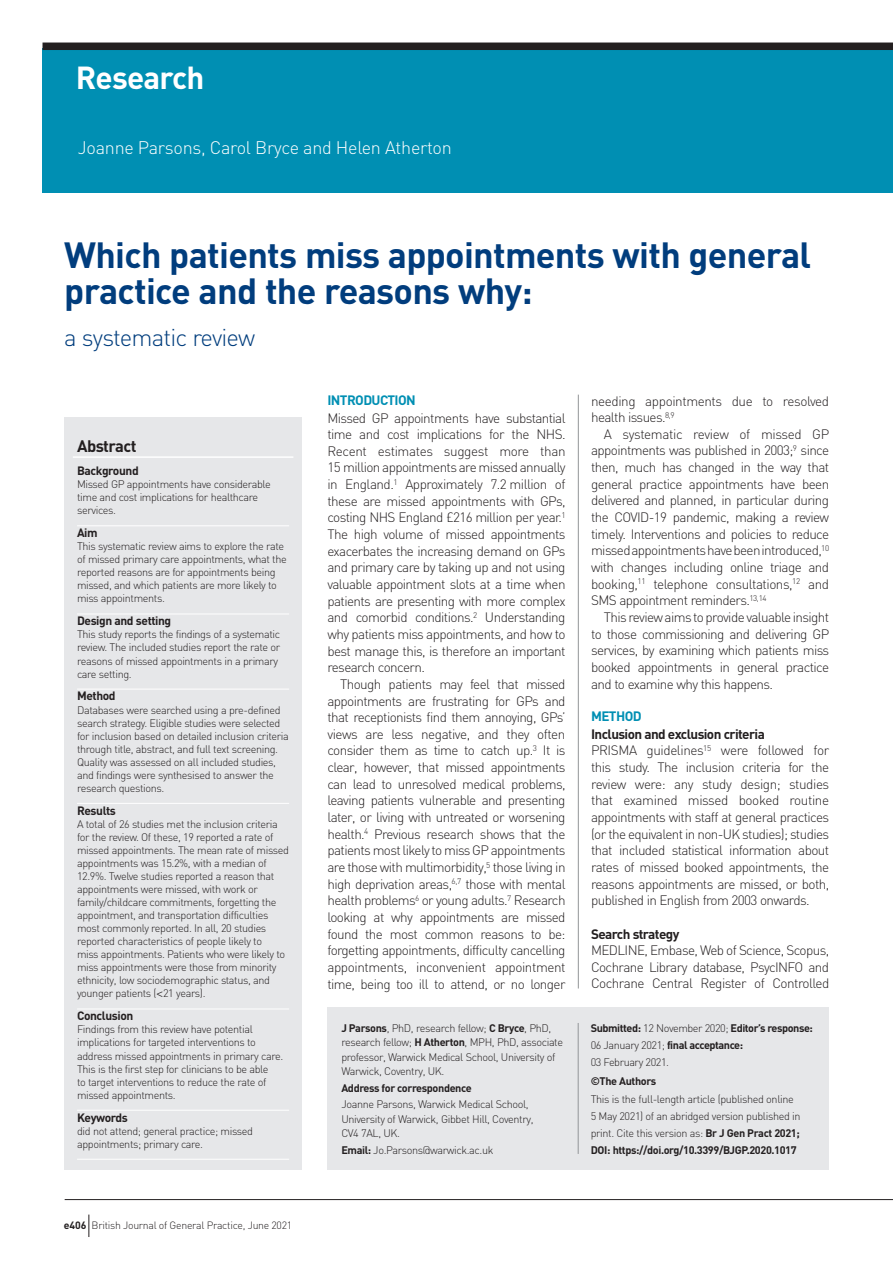
<style>
.page{position:relative;width:893px;height:1263px;background:#fff}
.page>*{position:absolute;margin:0;border:0;box-sizing:border-box;transform-origin:0 0}
.t1{font:700 36px/36px "DIN";letter-spacing:-.02em;color:#013d7d}
.t2{font:700 31.5px "DIN";letter-spacing:-.025em;color:#fff}
.t3{font:300 24px "DIN";letter-spacing:-.035em;color:#013d7d}
.t4{font:300 18px "DIN";letter-spacing:-.015em;color:#fff}
.t5{font:700 16.5px "DIN";letter-spacing:-.035em;color:#231f20}
.t6{font:300 13.5px/16.6px "DIN";letter-spacing:-.045em;color:#231f20;text-align:justify}
.t7{font:700 13.5px "DIN";letter-spacing:-.045em;color:#008fb3}
.t8{font:700 13.5px "DIN";letter-spacing:-.045em;color:#231f20}
.t9{font:700 12px "DIN";letter-spacing:-.035em;color:#231f20}
.t10{font:300 10.8px/13px "DIN";letter-spacing:-.035em;color:#231f20}
.t11{font:700 10.8px "DIN";letter-spacing:-.035em;color:#231f20}
.t12{font:300 10.5px "DIN";letter-spacing:-.025em;color:#231f20}
.s1{font-family:"Helvetica"}
.s2{font-weight:700}
</style>
<div class="page">
<div style="left:43px;top:48px;width:850px;height:144px;background:#008fb3"></div>
<div style="left:43px;top:43px;width:850px;height:7px;background:#231f20"></div>
<hr style="left:578px;top:395px;width:1px;height:593px;background:#939598">
<div style="left:64px;top:417px;width:238px;height:752px;background:#e6e7e9"></div>
<hr style="left:73px;top:456px;width:220px;height:2px;background:#fff">
<hr style="left:77px;top:525px;width:212px;height:1px;background:#fff">
<hr style="left:77px;top:614px;width:212px;height:1px;background:#fff">
<hr style="left:77px;top:689px;width:212px;height:1px;background:#fff">
<hr style="left:77px;top:803px;width:212px;height:1px;background:#fff">
<hr style="left:77px;top:1008px;width:212px;height:1px;background:#fff">
<hr style="left:77px;top:1110px;width:212px;height:1px;background:#fff">
<hr style="left:77px;top:1159px;width:212px;height:1px;background:#fff">
<div style="left:327px;top:1007px;width:502px;height:162px;background:#e6e7e9"></div>
<hr style="left:578px;top:1023px;width:1px;height:131px;background:#939598">
<svg style="left:88px;top:1214px;width:1px;height:23px"></svg>
<hr style="left:65px;top:1199px;width:828px;height:1px;background:#231f20">
<h2 class="t2" style="left:76px;top:57px;width:130px">Research</h2>
<h3 class="t4" style="left:78px;top:137px;width:376px">Joanne Parsons, Carol Bryce and Helen Atherton</h3>
<h1 class="t1" style="left:64px;top:235px;width:748px">Which patients miss appointments with general practice and the reasons why:</h1>
<h3 class="t3" style="left:64px;top:323px;width:192px">a systematic review</h3>
<p class="t5" style="left:77px;top:435px;width:61px">Abstract</p>
<p class="t9" style="left:77px;top:463px;width:63px">Background</p>
<p class="t10" style="left:77px;top:478px;width:195px">Missed GP appointments have considerable time and cost implications for healthcare services.</p>
<p class="t9" style="left:77px;top:525px;width:22px">Aim</p>
<p class="t10" style="left:77px;top:540px;width:211px">This systematic review aims to explore the rate of missed primary care appointments, what the reported reasons are for appointments being missed, and which patients are more likely to miss appointments.</p>
<p class="t9" style="left:77px;top:613px;width:96px">Design and setting</p>
<p class="t10" style="left:77px;top:628px;width:205px">This study reports the findings of a systematic review. The included studies report the rate or reasons of missed appointments in a primary care setting.</p>
<p class="t9" style="left:77px;top:688px;width:40px">Method</p>
<p class="t10" style="left:77px;top:703px;width:213px">Databases were searched using a pre-defined search strategy. Eligible studies were selected for inclusion based on detailed inclusion criteria through title, abstract, and full text screening.<br>Quality was assessed on all included studies, and findings were synthesised to answer the research questions.</p>
<p class="t9" style="left:77px;top:802px;width:40px">Results</p>
<p class="t10" style="left:77px;top:817px;width:213px">A total of 26 studies met the inclusion criteria for the review. Of these, 19 reported a rate of missed appointments. The mean rate of missed appointments was 15.2%, with a median of 12.9%. Twelve studies reported a reason that appointments were missed, with work or family/childcare commitments, forgetting the appointment, and transportation difficulties most commonly reported. In all, 20 studies reported characteristics of people likely to<br>miss appointments. Patients who were likely to miss appointments were those from minority ethnicity, low sociodemographic status, and younger patients (<span class="s1">&lt;</span>21 years).</p>
<p class="t9" style="left:77px;top:1008px;width:58px">Conclusion</p>
<p class="t10" style="left:77px;top:1023px;width:208px">Findings from this review have potential implications for targeted interventions to address missed appointments in primary care.<br>This is the first step for clinicians to be able<br>to target interventions to reduce the rate of missed appointments.</p>
<p class="t9" style="left:77px;top:1109px;width:52px">Keywords</p>
<p class="t10" style="left:77px;top:1124px;width:177px">did not attend; general practice; missed appointments; primary care.</p>
<p class="t12" style="left:64px;top:1219px;width:230px"><span class="s2">e406</span> British Journal of General Practice, June 2021</p>
<p class="t7" style="left:327px;top:391px;width:90px">INTRODUCTION</p>
<p class="t6" style="left:327px;top:409px;width:240px">Missed GP appointments have substantial time and cost implications for the NHS.<br>Recent estimates suggest more than 15 million appointments are missed annually in England.<sup>1</sup> Approximately 7.2 million of these are missed appointments with GPs, costing NHS England £216 million per year.<sup>1<br></sup>The high volume of missed appointments exacerbates the increasing demand on GPs and primary care by taking up and not using valuable appointment slots at a time when patients are presenting with more complex and comorbid conditions.<sup>2</sup> Understanding why patients miss appointments, and how to best manage this, is therefore an important research concern.</p>
<p class="t6" style="left:327px;top:675px;width:240px;text-indent:13px">Though patients may feel that missed appointments are frustrating for GPs and that receptionists find them annoying, GPs’ views are less negative, and they often consider them as time to catch up.<sup>3</sup> It is clear, however, that missed appointments can lead to unresolved medical problems, leaving patients vulnerable and presenting later, or living with untreated or worsening health.<sup>4</sup> Previous research shows that the patients most likely to miss GP appointments are those with multimorbidity,<sup>5</sup> those living in high deprivation areas,<sup>6,7</sup> those with mental health problems<sup>6</sup> or young adults.<sup>7</sup> Research looking at why appointments are missed found the most common reasons to be: forgetting appointments, difficulty cancelling appointments, inconvenient appointment time, being too ill to attend, or no longer</p>
<p class="t10" style="left:341px;top:1021px;width:223px;line-height:14.4px"><span class="s2">J Parsons</span>, PhD, research fellow; <span class="s2">C Bryce</span>, PhD, research fellow; <span class="s2">H Atherton</span>, MPH, PhD, associate professor, Warwick Medical School, University of Warwick, Coventry, UK.</p>
<p class="t11" style="left:341px;top:1081px;width:132px">Address for correspondence</p>
<p class="t10" style="left:341px;top:1097px;width:194px;line-height:14.4px">Joanne Parsons, Warwick Medical School,<br>University of Warwick, Gibbet Hill, Coventry,<br>CV4 7AL, UK.</p>
<p class="t10" style="left:341px;top:1143px;width:154px"><span class="s2">Email:</span> Jo.Parsons@warwick.ac.uk</p>
<p class="t6" style="left:591px;top:392px;width:240px">needing appointments due to resolved health issues.<sup>8,9</sup></p>
<p class="t6" style="left:591px;top:425px;width:240px;text-indent:13px">A systematic review of missed GP appointments was published in 2003;<sup>9</sup> since then, much has changed in the way that general practice appointments have been delivered and planned, in particular during the COVID-19 pandemic, making a review timely. Interventions and policies to reduce missed appointments have been introduced,<sup>10 </sup>with changes including online triage and booking,<sup>11</sup> telephone consultations,<sup>12</sup> and SMS appointment reminders.<sup>13,14</sup></p>
<p class="t6" style="left:591px;top:609px;width:240px;text-indent:13px">This review aims to provide valuable insight to those commissioning and delivering GP services, by examining which patients miss booked appointments in general practice and to examine why this happens.</p>
<p class="t7" style="left:591px;top:707px;width:52px">METHOD</p>
<p class="t6" style="left:591px;top:725px;width:240px;text-align:left"><span class="s2">Inclusion and exclusion criteria<br></span>PRISMA guidelines<sup>15</sup> were followed for this study. The inclusion criteria for the review were: any study design; studies that examined missed booked routine appointments with staff at general practices (or the equivalent in non-UK studies); studies that included statistical information about rates of missed booked appointments, the reasons appointments are missed, or both, published in English from 2003 onwards.</p>
<p class="t8" style="left:591px;top:925px;width:90px">Search strategy</p>
<p class="t6" style="left:591px;top:942px;width:240px">MEDLINE, Embase, Web of Science, Scopus, Cochrane Library database, PsycINFO and Cochrane Central Register of Controlled</p>
<p class="t10" style="left:591px;top:1019px;width:224px;line-height:16.8px"><span class="s2">Submitted:</span> 12 November 2020; <span class="s2">Editor’s response:<br></span>06 January 2021; <span class="s2">final acceptance:<br></span>03 February 2021.</p>
<p class="t11" style="left:591px;top:1073px;width:67px">©The Authors</p>
<p class="t10" style="left:591px;top:1091px;width:211px;line-height:16.8px">This is the full-length article (published online 5 May 2021) of an abridged version published in print. Cite this version as: <span class="s2">Br J Gen Pract 2021; DOI: https://doi.org/10.3399/BJGP.2020.1017</span></p>
</div>
